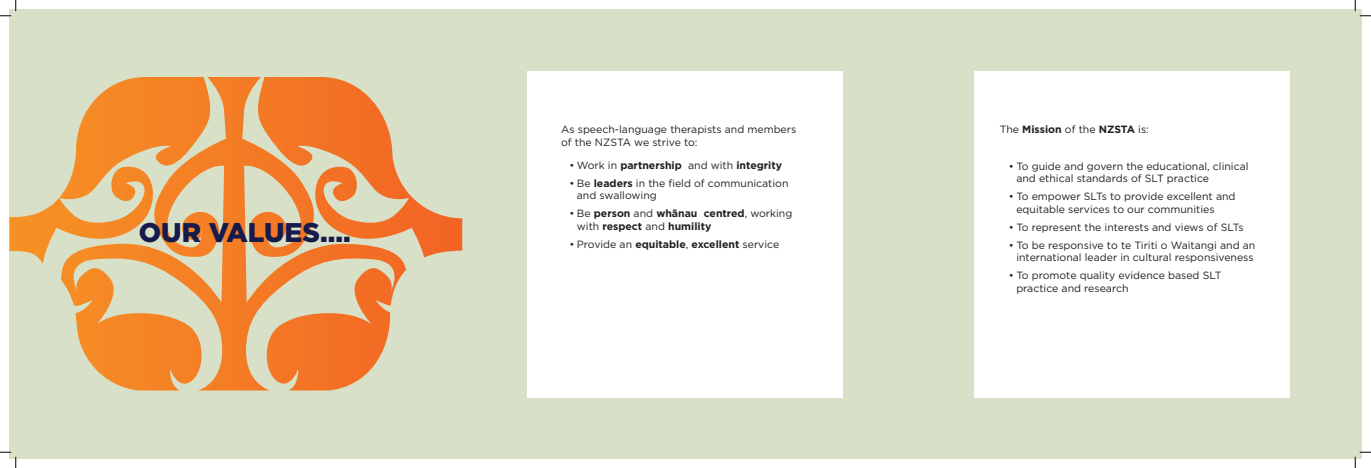
<style>
.page{position:relative;width:1371px;height:468px;background:#fff}
.page>*{position:absolute;margin:0;border:0;box-sizing:border-box;transform-origin:0 0}
.t1{font:900 27px "Gotham";color:#161b4b}
.t2{font:10.5px/12.6px "Gotham";color:#231f20}
.t3{font:700 10.5px/12.6px "Gotham";color:#231f20}
.s1{font-weight:400}
.s2{font-weight:700}
</style>
<div class="page">
<div style="left:9px;top:9px;width:1352px;height:449px;background:#d8e0c8"></div>
<svg style="left:9px;top:77px;width:453px;height:313px"></svg>
<div style="left:528px;top:71px;width:315px;height:326px;background:#fff"></div>
<div style="left:974px;top:71px;width:316px;height:326px;background:#fff"></div>
<svg style="left:0;top:0;width:17px;height:17px"></svg>
<svg style="left:0;top:451px;width:17px;height:16px"></svg>
<svg style="left:1355px;top:0;width:16px;height:17px"></svg>
<svg style="left:1355px;top:451px;width:16px;height:16px"></svg>
<h1 class="t1" style="left:139px;top:213px;width:213px">OUR VALUES....</h1>
<p class="t2" style="left:561px;top:123px;width:237px">As speech-language therapists and members of the NZSTA we strive to:</p>
<p class="t3" style="left:569px;top:158px;width:214px"><span class="s1">• Work in</span> partnership <span class="s1">and with</span> integrity</p>
<p class="t2" style="left:577px;top:176px;width:213px;text-indent:-7px">• Be <span class="s2">leaders</span> in the field of communication and swallowing</p>
<p class="t3" style="left:577px;top:207px;width:217px;text-indent:-7px"><span class="s1">• Be</span> person <span class="s1">and</span> whānau centred<span class="s1">, working with</span> respect <span class="s1">and</span> humility</p>
<p class="t2" style="left:569px;top:237px;width:211px">• Provide an <span class="s2">equitable</span>, <span class="s2">excellent</span> service</p>
<p class="t3" style="left:1000px;top:123px;width:151px"><span class="s1">The</span> Mission <span class="s1">of the</span> NZSTA <span class="s1">is:</span></p>
<p class="t2" style="left:1016px;top:159px;width:234px;text-indent:-7px">• To guide and govern the educational, clinical and ethical standards of SLT practice</p>
<p class="t2" style="left:1016px;top:190px;width:221px;text-indent:-7px">• To empower SLTs to provide excellent and equitable services to our communities</p>
<p class="t2" style="left:1009px;top:220px;width:236px">• To represent the interests and views of SLTs</p>
<p class="t2" style="left:1009px;top:238px;width:248px;text-align:center">• To be responsive to te Tiriti o Waitangi and an international leader in cultural responsiveness</p>
<p class="t2" style="left:1016px;top:269px;width:207px;text-indent:-7px">• To promote quality evidence based SLT practice and research</p>
</div>
